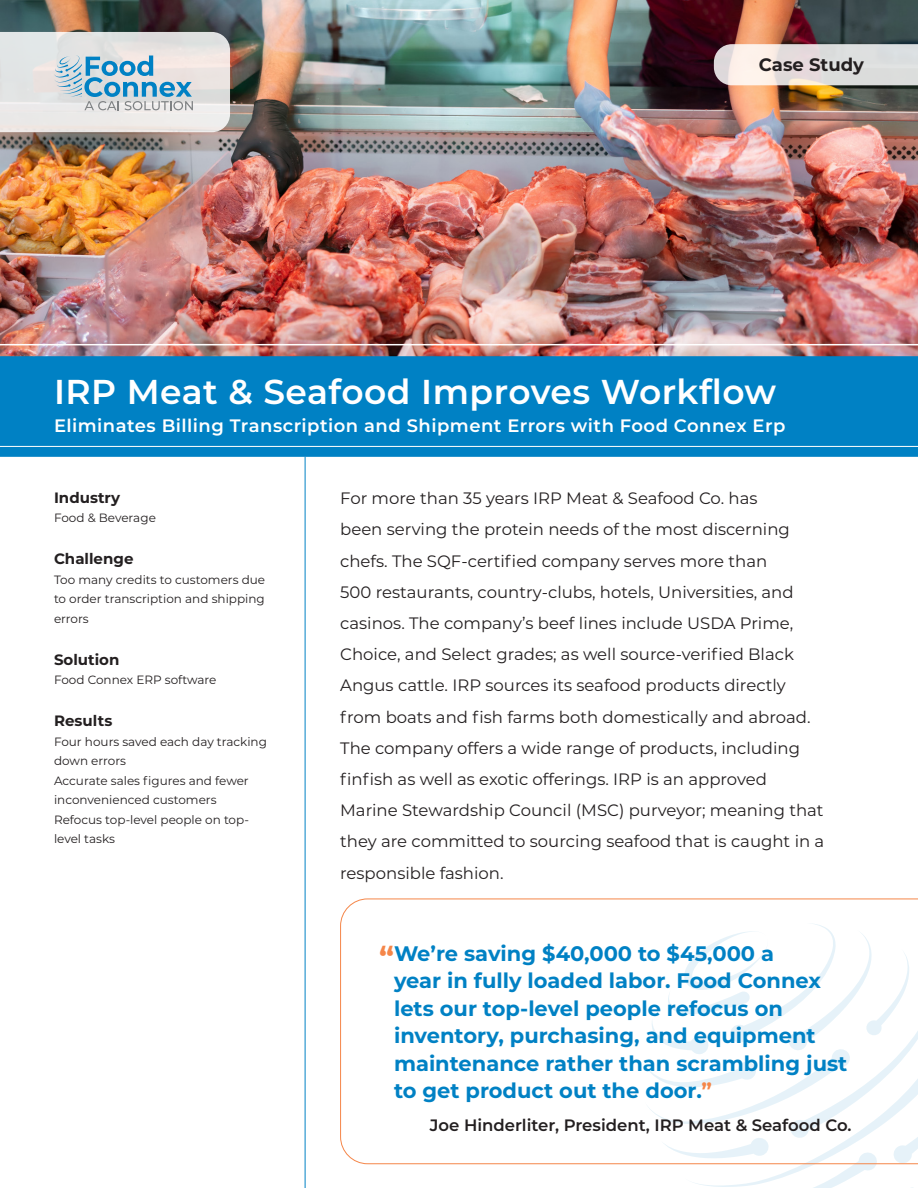
<style>
.page{position:relative;width:918px;height:1188px;background:#fff}
.page>*{position:absolute;margin:0;border:0;box-sizing:border-box;transform-origin:0 0}
.Title_White{font:600 34.5px "Montserrat";letter-spacing:.015em;color:#fff}
.Pull_Out_Copy_Bold{font:700 21px/27.5px "Montserrat";color:#0081c4}
.Title_Subhead-White{font:600 18px "Montserrat";letter-spacing:.025em;color:#fff}
.t1{font:700 18px "Montserrat";color:#231f20}
.First_Page_Body_Copy_Larger{font:16.5px/31.2px "Montserrat";color:#231f20}
.Pull_Out_Name{font:600 16.5px "Montserrat";color:#231f20}
.Side_Bar_Header{font:700 15px "Montserrat";color:#231f20}
.Side_Bar_Text{font:12px/19.5px "Montserrat";color:#231f20}
.s1{font-size:30px;color:#f58649}
.s2{color:#f58649}
</style>
<div class="page">
<img style="left:0;top:0;width:918px;height:356px">
<svg style="left:693px;top:1165px;width:220px;height:23px"></svg>
<div style="left:0;top:356px;width:918px;height:101px;background:#0081c4"></div>
<svg style="left:714px;top:44px;width:204px;height:41px;background:#e2dcdb"></svg>
<hr style="left:0;top:344px;width:918px;height:1px;background:#fff">
<hr style="left:0;top:446px;width:918px;height:1px;background:#fff">
<hr style="left:305px;top:457px;width:1px;height:731px;background:#0081c4">
<svg style="left:0;top:32px;width:230px;height:100px;background:#d3dbde"></svg>
<svg style="left:340px;top:898px;width:578px;height:267px"></svg>
<p class="t1" style="left:759px;top:52px;width:107px">Case Study</p>
<p class="Title_White" style="left:54px;top:367px;width:724px">IRP Meat &amp; Seafood Improves Workflow</p>
<p class="Title_Subhead-White" style="left:54px;top:413px;width:733px">Eliminates Billing Transcription and Shipment Errors with Food Connex Erp</p>
<p class="Side_Bar_Header" style="left:54px;top:487px;width:68px">Industry</p>
<p class="Side_Bar_Text" style="left:54px;top:508px;width:103px">Food &amp; Beverage</p>
<p class="Side_Bar_Header" style="left:54px;top:548px;width:81px">Challenge</p>
<p class="Side_Bar_Text" style="left:54px;top:569px;width:213px;text-align:justify">Too many credits to customers due to order transcription and shipping errors</p>
<p class="Side_Bar_Header" style="left:54px;top:649px;width:67px">Solution</p>
<p class="Side_Bar_Text" style="left:54px;top:670px;width:164px">Food Connex ERP software</p>
<p class="Side_Bar_Header" style="left:54px;top:710px;width:60px">Results</p>
<p class="Side_Bar_Text" style="left:54px;top:731px;width:215px">Four hours saved each day tracking down errors</p>
<p class="Side_Bar_Text" style="left:54px;top:770px;width:196px">Accurate sales figures and fewer inconvenienced customers</p>
<p class="Side_Bar_Text" style="left:54px;top:809px;width:197px">Refocus top-level people on top&shy;level tasks</p>
<p class="First_Page_Body_Copy_Larger" style="left:340px;top:482px;width:486px">For more than 35 years IRP Meat &amp; Seafood Co. has<br>been serving the protein needs of the most discerning chefs. The SQF-certified company serves more than<br>500 restaurants, country-clubs, hotels, Universities, and casinos. The company’s beef lines include USDA Prime, Choice, and Select grades; as well source-verified Black Angus cattle. IRP sources its seafood products directly from boats and fish farms both domestically and abroad.<br>The company offers a wide range of products, including finfish as well as exotic offerings. IRP is an approved Marine Stewardship Council (MSC) purveyor; meaning that they are committed to sourcing seafood that is caught in a responsible fashion.</p>
<p class="Pull_Out_Copy_Bold" style="left:394px;top:939px;width:455px;text-indent:-15px"><span class="s1">“</span>We’re saving $40,000 to $45,000 a<br>year in fully loaded labor. Food Connex lets our top-level people refocus on inventory, purchasing, and equipment maintenance rather than scrambling just to get product out the door.<span class="s2">”</span></p>
<p class="Pull_Out_Name" style="left:430px;top:1113px;width:423px">Joe Hinderliter, President, IRP Meat &amp; Seafood Co.</p>
</div>
